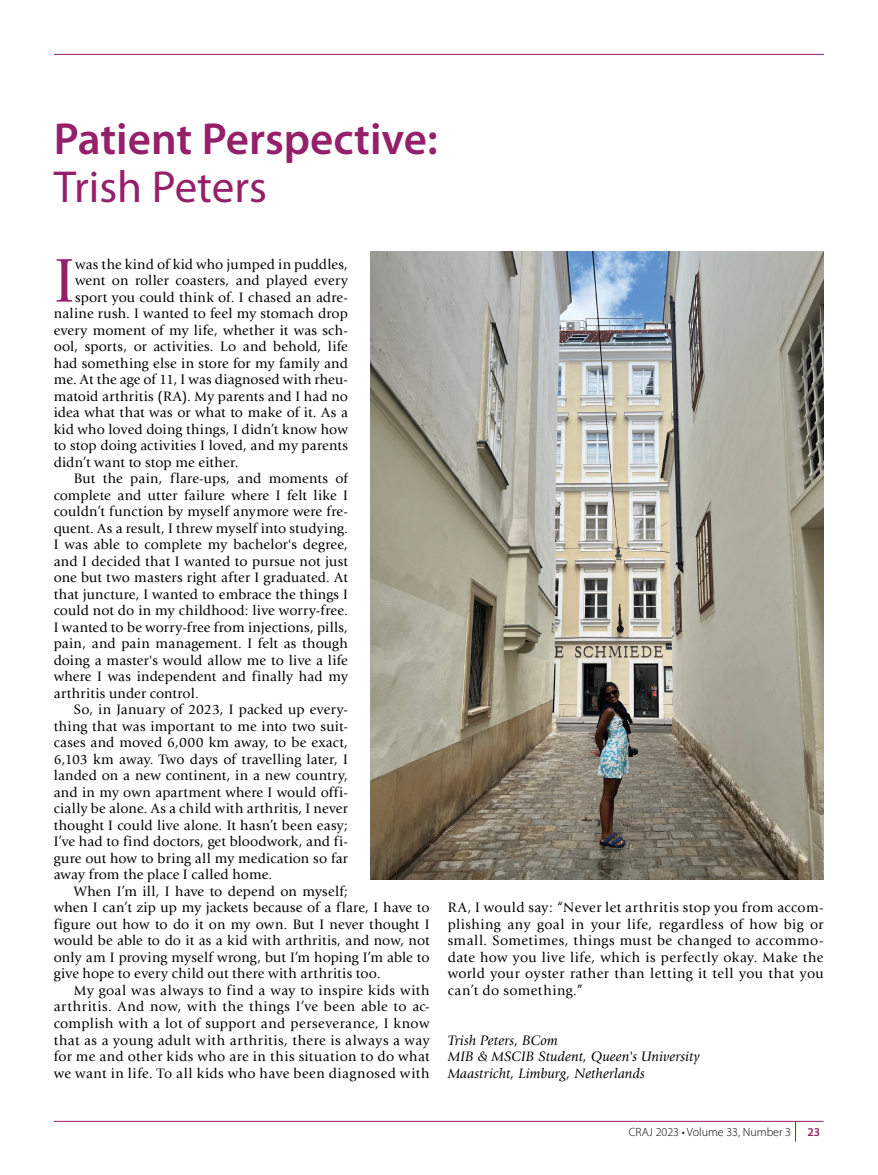
<style>
.page{position:relative;width:878px;height:1175px;background:#fff}
.page>*{position:absolute;margin:0;border:0;box-sizing:border-box;transform-origin:0 0}
.t1{font:64.2px "Giovanni Std";color:#94206a}
.t2{font:600 45px "Myriad Pro";color:#94206a}
.t3{font:45px "Myriad Pro";color:#94206a}
.t4{font:14.25px/16.5px "Giovanni Std";letter-spacing:.015em;color:#000;text-align:justify}
.t5{font:14.25px "Giovanni Std";letter-spacing:.035em;color:#000}
.t6{font:italic 14.25px/16.5px "Giovanni Std";letter-spacing:.005em;color:#000}
.t7{font:14.25px "Giovanni Std";letter-spacing:.04em;color:#000}
.t8{font:300 12px "Myriad Pro";color:#000}
.t9{font:600 12px "Myriad Pro";color:#94206a}
</style>
<div class="page">
<hr style="left:54px;top:54px;width:770px;height:1px;background:#94206a">
<hr style="left:54px;top:1120px;width:769px;height:1px;background:#94206a">
<svg style="left:795px;top:1121px;width:1px;height:20px"></svg>
<img style="left:370px;top:251px;width:453px;height:628px">
<h2 class="t2" style="left:54px;top:114px;width:385px">Patient Perspective:</h2>
<h2 class="t3" style="left:54px;top:163px;width:215px">Trish Peters</h2>
<h1 class="t1" style="left:54px;top:244px;width:23px">I</h1>
<p class="t4" style="left:75px;top:256px;width:274px">was the kind of kid who jumped in puddles,</p>
<p class="t4" style="left:75px;top:272px;width:274px">went on roller coasters, and played every</p>
<p class="t4" style="left:75px;top:289px;width:274px">sport you could think of. I chased an adre-</p>
<p class="t4" style="left:54px;top:305px;width:296px">naline rush. I wanted to feel my stomach drop</p>
<p class="t4" style="left:54px;top:322px;width:296px">every moment of my life, whether it was sch-</p>
<p class="t4" style="left:54px;top:338px;width:296px">ool, sports, or activities. Lo and behold, life</p>
<p class="t4" style="left:54px;top:355px;width:296px">had something else in store for my family and</p>
<p class="t4" style="left:54px;top:371px;width:296px">me. At the age of 11, I was diagnosed with rheu-</p>
<p class="t4" style="left:54px;top:388px;width:296px">matoid arthritis (RA). My parents and I had no</p>
<p class="t4" style="left:54px;top:404px;width:296px">idea what that was or what to make of it. As a</p>
<p class="t4" style="left:54px;top:421px;width:296px">kid who loved doing things, I didn’t know how</p>
<p class="t4" style="left:54px;top:437px;width:296px">to stop doing activities I loved, and my parents</p>
<p class="t4" style="left:54px;top:454px;width:186px">didn’t want to stop me either.</p>
<p class="t4" style="left:74px;top:470px;width:275px">But the pain, flare-ups, and moments of</p>
<p class="t4" style="left:54px;top:487px;width:296px">complete and utter failure where I felt like I</p>
<p class="t4" style="left:54px;top:503px;width:296px">couldn’t function by myself anymore were fre-</p>
<p class="t4" style="left:54px;top:520px;width:296px">quent. As a result, I threw myself into studying.</p>
<p class="t4" style="left:54px;top:536px;width:296px">I was able to complete my bachelor's degree,</p>
<p class="t4" style="left:54px;top:553px;width:296px">and I decided that I wanted to pursue not just</p>
<p class="t4" style="left:54px;top:569px;width:296px">one but two masters right after I graduated. At</p>
<p class="t4" style="left:54px;top:586px;width:296px">that juncture, I wanted to embrace the things I</p>
<p class="t4" style="left:54px;top:602px;width:296px">could not do in my childhood: live worry-free.</p>
<p class="t4" style="left:54px;top:619px;width:296px">I wanted to be worry-free from injections, pills,</p>
<p class="t4" style="left:54px;top:635px;width:296px">pain, and pain management. I felt as though</p>
<p class="t4" style="left:54px;top:652px;width:296px">doing a master's would allow me to live a life</p>
<p class="t4" style="left:54px;top:668px;width:296px">where I was independent and finally had my</p>
<p class="t4" style="left:54px;top:685px;width:146px">arthritis under control.</p>
<p class="t4" style="left:74px;top:701px;width:275px">So, in January of 2023, I packed up every-</p>
<p class="t4" style="left:54px;top:718px;width:296px">thing that was important to me into two suit-</p>
<p class="t4" style="left:54px;top:734px;width:296px">cases and moved 6,000 km away, to be exact,</p>
<p class="t4" style="left:54px;top:751px;width:296px">6,103 km away. Two days of travelling later, I</p>
<p class="t4" style="left:54px;top:767px;width:296px">landed on a new continent, in a new country,</p>
<p class="t4" style="left:54px;top:784px;width:296px">and in my own apartment where I would offi-</p>
<p class="t4" style="left:54px;top:800px;width:296px">cially be alone. As a child with arthritis, I never</p>
<p class="t4" style="left:54px;top:817px;width:296px">thought I could live alone. It hasn’t been easy;</p>
<p class="t4" style="left:54px;top:833px;width:296px">I’ve had to find doctors, get bloodwork, and fi-</p>
<p class="t4" style="left:54px;top:850px;width:296px">gure out how to bring all my medication so far</p>
<p class="t4" style="left:54px;top:866px;width:220px">away from the place I called home.</p>
<p class="t4" style="left:74px;top:883px;width:275px">When I’m ill, I have to depend on myself;</p>
<p class="t4" style="left:54px;top:899px;width:377px">when I can’t zip up my jackets because of a flare, I have to</p>
<p class="t4" style="left:54px;top:916px;width:377px">figure out how to do it on my own. But I never thought I</p>
<p class="t4" style="left:54px;top:932px;width:377px">would be able to do it as a kid with arthritis, and now, not</p>
<p class="t4" style="left:54px;top:949px;width:377px">only am I proving myself wrong, but I’m hoping I’m able to</p>
<p class="t4" style="left:54px;top:965px;width:328px">give hope to every child out there with arthritis too.</p>
<p class="t4" style="left:74px;top:982px;width:357px">My goal was always to find a way to inspire kids with</p>
<p class="t7" style="left:54px;top:998px;width:377px">arthritis. And now, with the things I’ve been able to ac-</p>
<p class="t4" style="left:54px;top:1015px;width:377px">complish with a lot of support and perseverance, I know</p>
<p class="t5" style="left:54px;top:1031px;width:377px">that as a young adult with arthritis, there is always a way</p>
<p class="t4" style="left:54px;top:1048px;width:377px">for me and other kids who are in this situation to do what</p>
<p class="t5" style="left:54px;top:1064px;width:377px">we want in life. To all kids who have been diagnosed with</p>
<p class="t4" style="left:447px;top:899px;width:377px">RA, I would say: “Never let arthritis stop you from accom&shy;plishing any goal in your life, regardless of how big or small. Sometimes, things must be changed to accommo&shy;date how you live life, which is perfectly okay. Make the world your oyster rather than letting it tell you that you can’t do something.”</p>
<p class="t6" style="left:447px;top:1031px;width:253px">Trish Peters, BCom<br>MIB &amp; MSCIB Student, Queen's University<br>Maastricht, Limburg, Netherlands</p>
<p class="t8" style="left:628px;top:1125px;width:164px">CRAJ 2023 • Volume 33, Number 3</p>
<p class="t9" style="left:807px;top:1125px;width:14px">23</p>
</div>
